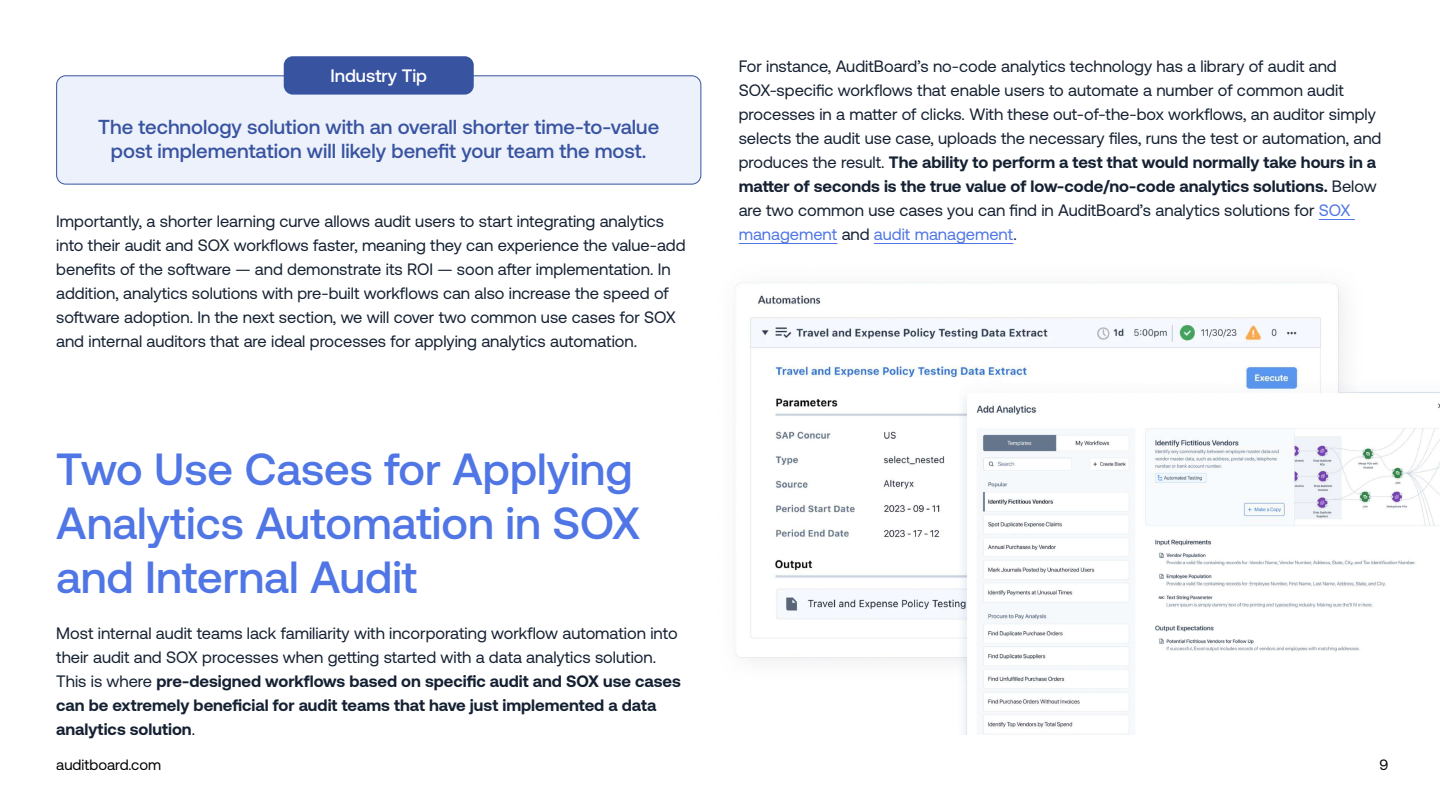
<style>
.page{position:relative;width:1440px;height:810px;background:#fff}
.page>*{position:absolute;margin:0;border:0;box-sizing:border-box;transform-origin:0 0}
.t1{font:500 45px/54px "Aeonik 2.0";color:#5076e5}
.t2{font:500 20.25px/24.8px "Aeonik 2.0";color:#3853a0;text-align:center}
.t3{font:500 18px "Aeonik 2.0";color:#fff}
.t4{font:16.5px/24px "Aeonik 2.0";color:#152132}
.t5{font:15px "Aeonik 2.0";color:#000}
.s1{font-weight:700}
.s2{color:#5076e5}
</style>
<div class="page">
<hr style="left:1319px;top:219px;width:36px;height:1px;background:#5076e5">
<hr style="left:739px;top:243px;width:98px;height:1px;background:#5076e5">
<hr style="left:874px;top:243px;width:139px;height:1px;background:#5076e5">
<div style="left:57px;top:76px;width:644px;height:108px;background:#edf1fc;border-radius:9px"></div>
<div style="left:56px;top:75px;width:645px;height:109px;border:1px solid #3853a0;border-radius:9px"></div>
<div style="left:284px;top:56px;width:190px;height:39px;background:#3853a0;border-radius:9px"></div>
<img style="left:735px;top:282px;width:705px;height:453px">
<p class="t3" style="left:330px;top:66px;width:98px">Industry Tip</p>
<p class="t2" style="left:98px;top:114px;width:562px">The technology solution with an overall shorter time-to-value post implementation will likely benefit your team the most.</p>
<p class="t4" style="left:56px;top:209px;width:631px">Importantly, a shorter learning curve allows audit users to start integrating analytics into their audit and SOX workflows faster, meaning they can experience the value-add benefits of the software — and demonstrate its ROI — soon after implementation. In addition, analytics solutions with pre-built workflows can also increase the speed of software adoption. In the next section, we will cover two common use cases for SOX and internal auditors that are ideal processes for applying analytics automation.</p>
<h1 class="t1" style="left:56px;top:442px;width:586px">Two Use Cases for Applying<br>Analytics Automation in SOX and Internal Audit</h1>
<p class="t4" style="left:56px;top:621px;width:626px">Most internal audit teams lack familiarity with incorporating workflow automation into their audit and SOX processes when getting started with a data analytics solution.<br>This is where <span class="s1">pre-designed workflows based on specific audit and SOX use cases can be extremely beneficial for audit teams that have just implemented a data analytics solution</span>.</p>
<p class="t4" style="left:739px;top:55px;width:644px">For instance, AuditBoard’s no-code analytics technology has a library of audit and SOX-specific workflows that enable users to automate a number of common audit processes in a matter of clicks. With these out-of-the-box workflows, an auditor simply selects the audit use case, uploads the necessary files, runs the test or automation, and produces the result. <span class="s1">The ability to perform a test that would normally take hours in a matter of seconds is the true value of low-code/no-code analytics solutions.</span> Below are two common use cases you can find in AuditBoard’s analytics solutions for <span class="s2">SOX management</span> and <span class="s2">audit management</span>.</p>
<p class="t5" style="left:56px;top:757px;width:106px">auditboard.com</p>
<p class="t5" style="left:1379px;top:757px;width:10px">9</p>
</div>
